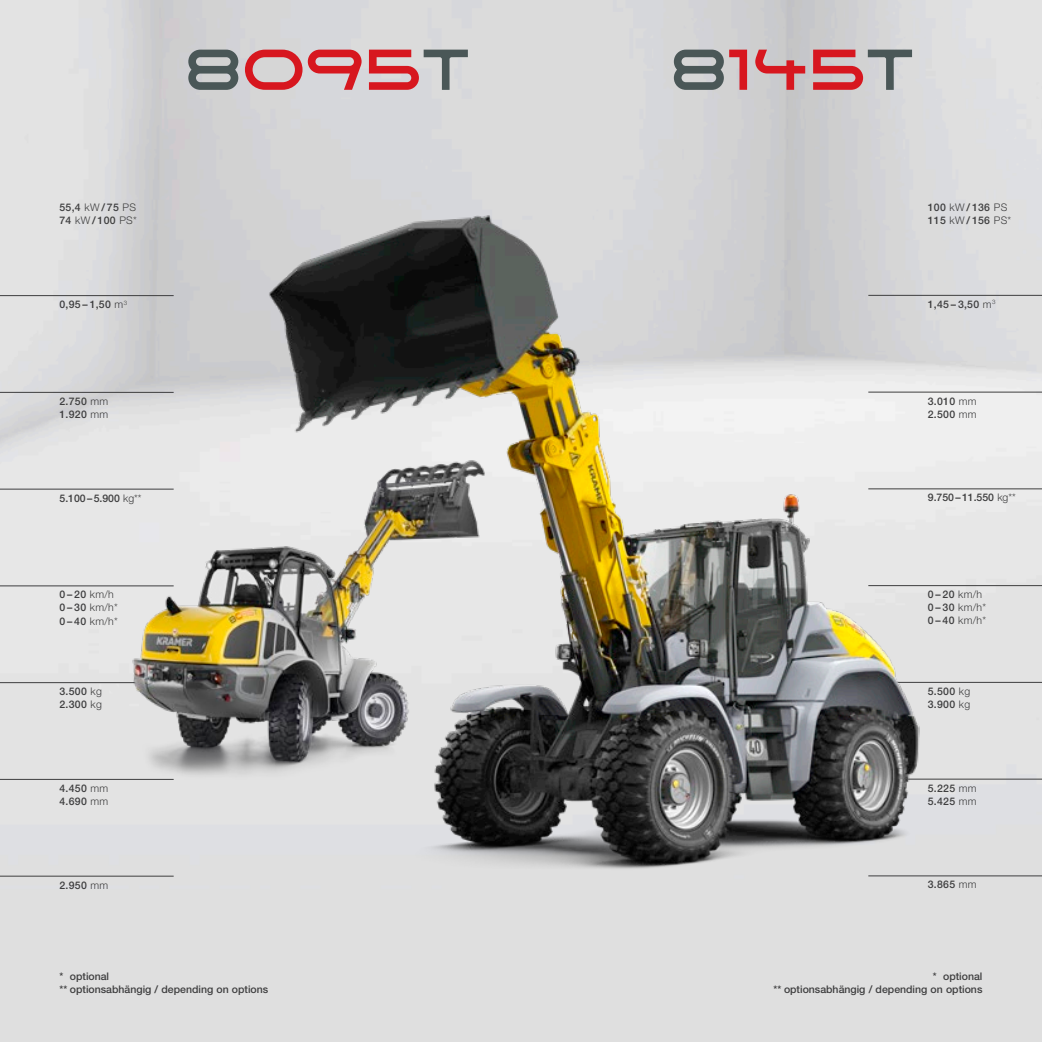
<style>
.page{position:relative;width:1042px;height:1042px;background:#fff}
.page>*{position:absolute;margin:0;border:0;box-sizing:border-box;transform-origin:0 0}
.t1{font:61.25px "Wacker Neuson";letter-spacing:-.025em;color:#d7171f}
.t2{font:500 10.5px/13.1px "Helvetica Neue LTW1 G";color:#3e3e3f}
.t3{font:300 10.5px/13.1px "Helvetica Neue LTW1 G";letter-spacing:.025em;color:#3e3e3f}
.t4{font:500 10.5px/13.1px "Helvetica Neue LTW1 G";letter-spacing:.025em;color:#3e3e3f}
.s1{color:#4a5757}
.s2{font-weight:300}
.s3{font-weight:500}
</style>
<div class="page">
<hr style="left:0;top:295px;width:174px;height:1px;background:#3e3e3f">
<hr style="left:0;top:392px;width:174px;height:1px;background:#3e3e3f">
<hr style="left:0;top:489px;width:174px;height:1px;background:#3e3e3f">
<hr style="left:0;top:585px;width:174px;height:1px;background:#3e3e3f">
<hr style="left:0;top:682px;width:174px;height:1px;background:#3e3e3f">
<hr style="left:0;top:779px;width:174px;height:1px;background:#3e3e3f">
<hr style="left:0;top:876px;width:174px;height:1px;background:#3e3e3f">
<img style="left:235px;top:176px;width:807px;height:742px">
<img style="left:116px;top:439px;width:408px;height:340px">
<h1 class="t1" style="left:184px;top:41px;width:288px"><span class="s1">8</span>095<span class="s1">T</span></h1>
<h1 class="t1" style="left:670px;top:41px;width:246px"><span class="s1">8</span>145<span class="s1">T</span></h1>
<p class="t2" style="left:60px;top:201px;width:79px">55,4 <span class="s2">kW</span> / 75 <span class="s2">PS<br></span>74 <span class="s2">kW</span> / 100 <span class="s2">PS*</span></p>
<p class="t4" style="left:928px;top:201px;width:85px">100 <span class="s2">kW</span> / 136 <span class="s2">PS<br></span>115 <span class="s2">kW</span> / 156 <span class="s2">PS*</span></p>
<p class="t2" style="left:60px;top:298px;width:69px">0,95 – 1,50 <span class="s2">m</span><sup>3</sup></p>
<p class="t2" style="left:928px;top:297px;width:69px">1,45 – 3,50 <span class="s2">m</span><sup>3</sup></p>
<p class="t2" style="left:60px;top:394px;width:50px">2.750 <span class="s2">mm<br></span>1.920 <span class="s2">mm</span></p>
<p class="t2" style="left:928px;top:394px;width:50px">3.010 <span class="s2">mm<br></span>2.500 <span class="s2">mm</span></p>
<p class="t2" style="left:60px;top:491px;width:84px">5.100–5.900 <span class="s2">kg**</span></p>
<p class="t2" style="left:928px;top:491px;width:89px">9.750–11.550 <span class="s2">kg**</span></p>
<p class="t3" style="left:60px;top:588px;width:60px"><span class="s3">0 – 20</span> km/h<br><span class="s3">0 – 30</span> km/h*<br><span class="s3">0 – 40</span> km/h*</p>
<p class="t3" style="left:928px;top:588px;width:60px"><span class="s3">0 – 20</span> km/h<br><span class="s3">0 – 30</span> km/h*<br><span class="s3">0 – 40</span> km/h*</p>
<p class="t2" style="left:60px;top:685px;width:44px">3.500 <span class="s2">kg<br></span>2.300 <span class="s2">kg</span></p>
<p class="t2" style="left:928px;top:684px;width:44px">5.500 <span class="s2">kg<br></span>3.900 <span class="s2">kg</span></p>
<p class="t2" style="left:60px;top:781px;width:50px">4.450 <span class="s2">mm<br></span>4.690 <span class="s2">mm</span></p>
<p class="t2" style="left:928px;top:781px;width:50px">5.225 <span class="s2">mm<br></span>5.425 <span class="s2">mm</span></p>
<p class="t2" style="left:60px;top:878px;width:50px">2.950 <span class="s2">mm</span></p>
<p class="t2" style="left:928px;top:878px;width:50px">3.865 <span class="s2">mm</span></p>
<p class="t2" style="left:60px;top:970px;width:210px">* optional<br>** optionsabhängig / depending on options</p>
<p class="t2" style="left:773px;top:970px;width:210px;text-align:right">* optional<br>** optionsabhängig / depending on options</p>
</div>
